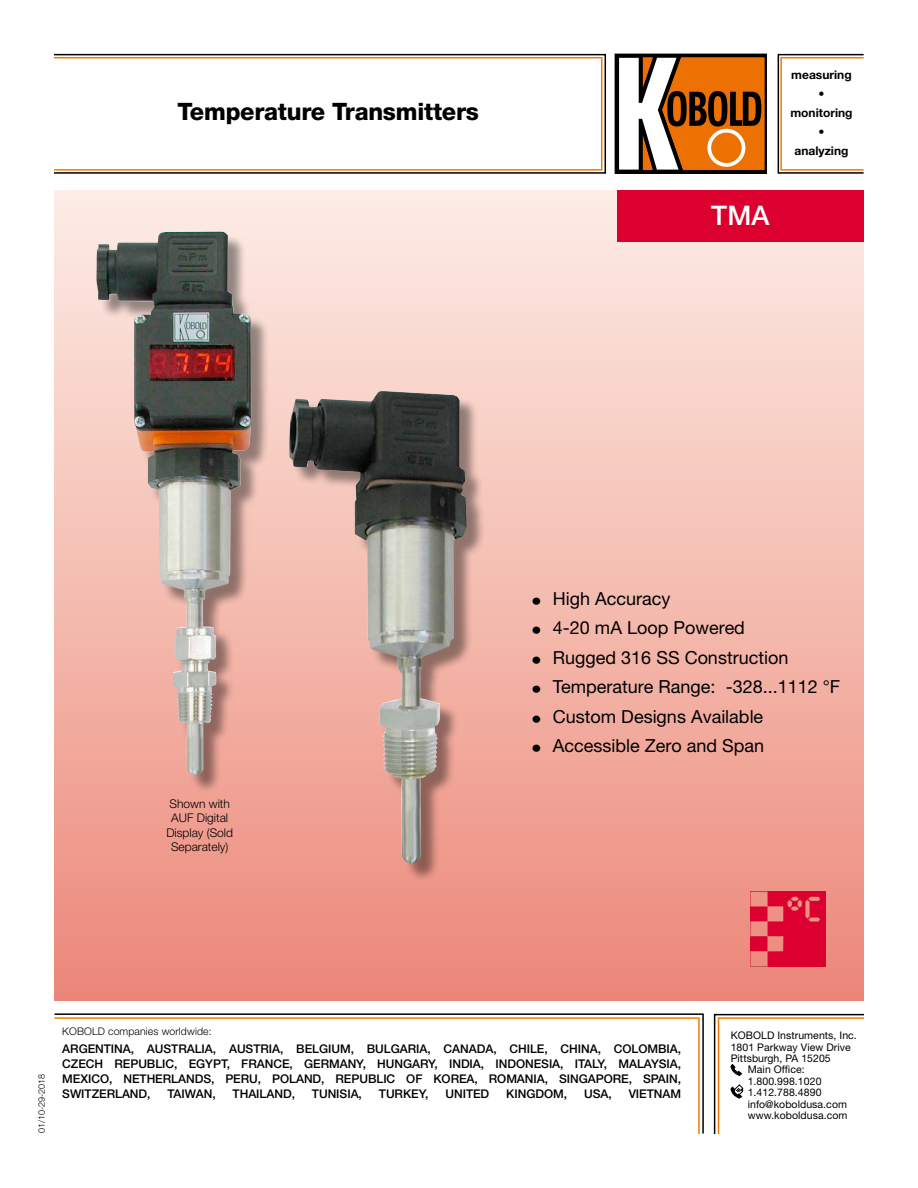
<style>
.page{position:relative;width:918px;height:1188px;background:#fff}
.page>*{position:absolute;margin:0;border:0;box-sizing:border-box;transform-origin:0 0}
.t1{font:500 27px "Helvetica Neue LT Std";color:#fff}
.t2{font:800 24px "Helvetica Neue LT Std";letter-spacing:-.01em;color:#000}
.t3{font:18px "Helvetica Neue LT Std";color:#000}
.t4{font:500 12px/15px "Helvetica Neue LT Std";letter-spacing:-.005em;color:#000;text-align:justify}
.t5{font:300 12px/14.4px "Helvetica Neue LT Std";color:#000;text-align:center}
.t6{font:700 12px/19px "Helvetica Neue LT Std";color:#000;text-align:center}
.t7{font:10.5px "Helvetica Neue LT Std";letter-spacing:.005em;color:#000}
.t8{font:300 10.5px "Helvetica Neue LT Std";letter-spacing:.01em;color:#000}
.t9{font:300 9px "Helvetica Neue LT Std";color:#000}
.s1{font-family:"Californian FB";font-weight:700;font-size:13.5px}
</style>
<div class="page">
<div style="left:53px;top:57px;width:550px;height:114px;border:2px solid #ef7c00"></div>
<div style="left:780px;top:57px;width:84px;height:114px;border:2px solid #ef7c00"></div>
<div style="left:53px;top:54px;width:553px;height:120px;border:2px solid #000"></div>
<div style="left:778px;top:54px;width:86px;height:120px;border:2px solid #000"></div>
<svg style="left:615px;top:54px;width:152px;height:120px"></svg>
<div style="left:707px;top:129px;width:38px;height:38px;border:4px solid #fff;border-radius:50%"></div>
<svg style="left:54px;top:1013px;width:650px;height:121px"></svg>
<svg style="left:713px;top:1013px;width:151px;height:121px"></svg>
<div style="left:55px;top:190px;width:808px;height:810px;background:linear-gradient(to bottom,#fdeee7,#ec8879)"></div>
<div style="left:617px;top:190px;width:247px;height:51px;background:#dc002f"></div>
<img style="left:751px;top:892px;width:74px;height:74px">
<div style="left:99px;top:234px;width:171px;height:559px;background:#000;opacity:.41"></div>
<img style="left:96px;top:232px;width:117px;height:463px">
<div style="left:292px;top:393px;width:193px;height:489px;background:#000;opacity:.41"></div>
<img style="left:289px;top:391px;width:148px;height:473px">
<h2 class="t2" style="left:178px;top:97px;width:303px">Temperature Transmitters</h2>
<h1 class="t1" style="left:711px;top:200px;width:60px">TMA</h1>
<p class="t6" style="left:790px;top:65px;width:64px">measuring • monitoring • analyzing</p>
<p class="t5" style="left:166px;top:796px;width:68px">Shown with<br>AUF Digital<br>Display (Sold<br>Separately)</p>
<p class="t3" style="left:532px;top:587px;width:140px"><span class="s1">•</span> High Accuracy</p>
<p class="t3" style="left:532px;top:617px;width:215px"><span class="s1">•</span> 4-20 mA Loop Powered</p>
<p class="t3" style="left:532px;top:646px;width:258px"><span class="s1">•</span> Rugged 316 SS Construction</p>
<p class="t3" style="left:532px;top:676px;width:310px"><span class="s1">•</span> Temperature Range: -328...1112 °F</p>
<p class="t3" style="left:532px;top:705px;width:233px"><span class="s1">•</span> Custom Designs Available</p>
<p class="t3" style="left:532px;top:735px;width:234px"><span class="s1">•</span> Accessible Zero and Span</p>
<p class="t9" style="left:36px;top:1133px;width:61px;rotate:-90deg">01/10-29-2018</p>
<p class="t8" style="left:62px;top:1024px;width:151px">KOBOLD companies worldwide:</p>
<p class="t4" style="left:62px;top:1041px;width:620px">ARGENTINA, AUSTRALIA, AUSTRIA, BELGIUM, BULGARIA, CANADA, CHILE, CHINA, COLOMBIA, CZECH REPUBLIC, EGYPT, FRANCE, GERMANY, HUNGARY, INDIA, INDONESIA, ITALY, MALAYSIA, MEXICO, NETHERLANDS, PERU, POLAND, REPUBLIC OF KOREA, ROMANIA, SINGAPORE, SPAIN, SWITZERLAND,</p>
<p class="t4" style="left:168px;top:1086px;width:50px">TAIWAN,</p>
<p class="t4" style="left:233px;top:1086px;width:64px">THAILAND,</p>
<p class="t4" style="left:312px;top:1086px;width:51px">TUNISIA,</p>
<p class="t4" style="left:379px;top:1086px;width:51px">TURKEY,</p>
<p class="t4" style="left:445px;top:1086px;width:45px">UNITED</p>
<p class="t4" style="left:506px;top:1086px;width:62px">KINGDOM,</p>
<p class="t4" style="left:584px;top:1086px;width:29px">USA,</p>
<p class="t4" style="left:629px;top:1086px;width:54px">VIETNAM</p>
<p class="t7" style="left:731px;top:1029px;width:128px">KOBOLD Instruments, Inc.</p>
<p class="t7" style="left:731px;top:1041px;width:122px">1801 Parkway View Drive</p>
<p class="t7" style="left:731px;top:1052px;width:102px">Pittsburgh, PA 15205</p>
<p class="t7" style="left:748px;top:1063px;width:59px">Main Office:</p>
<p class="t7" style="left:748px;top:1075px;width:75px">1.800.998.1020</p>
<p class="t7" style="left:748px;top:1086px;width:75px">1.412.788.4890</p>
<p class="t7" style="left:748px;top:1098px;width:101px">info@koboldusa.com</p>
<p class="t7" style="left:748px;top:1109px;width:101px">www.koboldusa.com</p>
</div>
